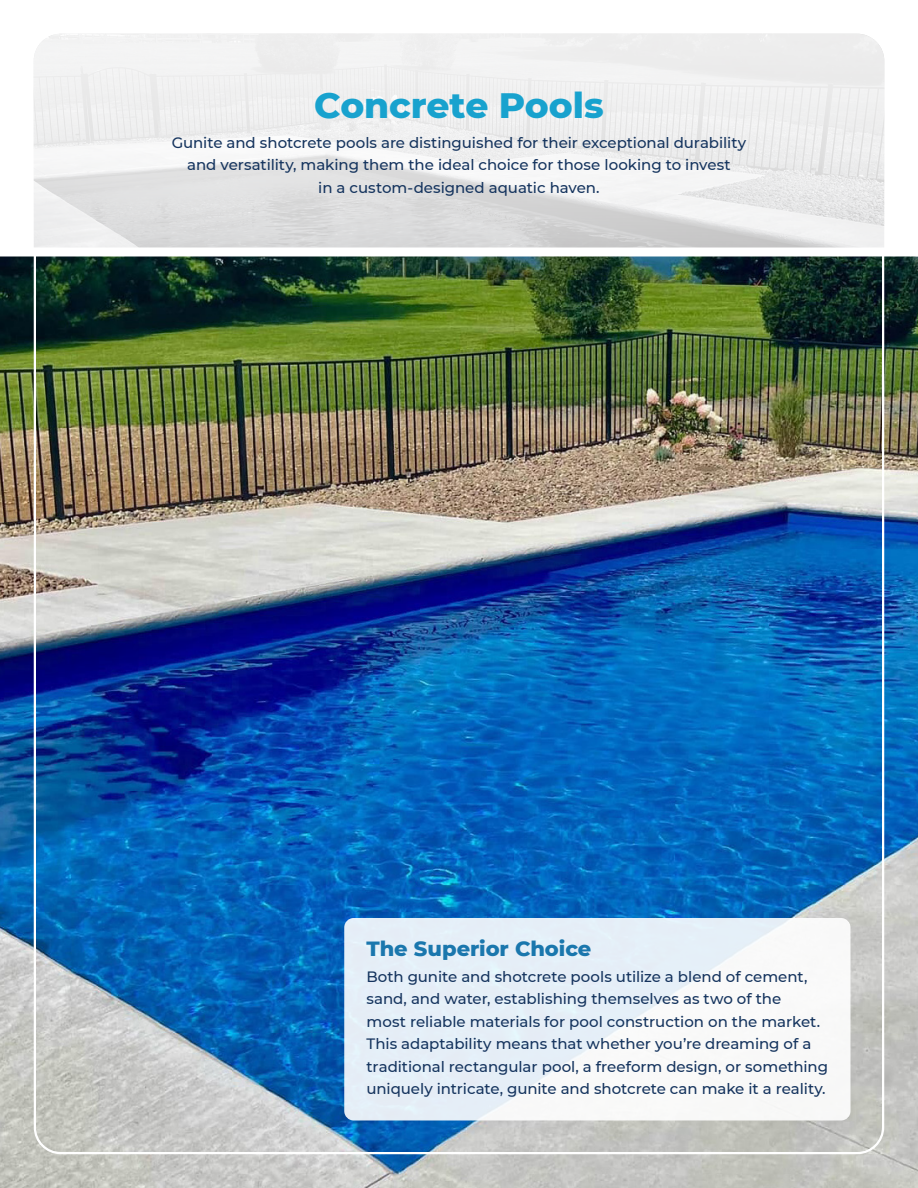
<style>
.page{position:relative;width:918px;height:1188px;background:#fff}
.page>*{position:absolute;margin:0;border:0;box-sizing:border-box;transform-origin:0 0}
.t1{font:800 36px "Montserrat";letter-spacing:-.005em;color:#18a2ce}
.t2{font:800 21px "Montserrat";letter-spacing:-.005em;color:#1a77ad}
.t3{font:500 15px/22.5px "Montserrat";letter-spacing:-.005em;color:#15345e;text-align:center}
</style>
<div class="page">
<img style="left:0;top:256px;width:918px;height:932px">
<svg style="left:34px;top:34px;width:850px;height:214px;fill:#eee"></svg>
<svg style="left:344px;top:918px;width:507px;height:202px;fill:#e5f0f8"></svg>
<p class="t1" style="left:314px;top:79px;width:291px">Concrete Pools</p>
<p class="t3" style="left:172px;top:131px;width:576px">Gunite and shotcrete pools are distinguished for their exceptional durability and versatility, making them the ideal choice for those looking to invest<br>in a custom-designed aquatic haven.</p>
<p class="t2" style="left:366px;top:934px;width:226px">The Superior Choice</p>
<p class="t3" style="left:366px;top:964px;width:463px;text-align:left">Both gunite and shotcrete pools utilize a blend of cement, sand, and water, establishing themselves as two of the<br>most reliable materials for pool construction on the market.<br>This adaptability means that whether you’re dreaming of a traditional rectangular pool, a freeform design, or something uniquely intricate, gunite and shotcrete can make it a reality.</p>
</div>
